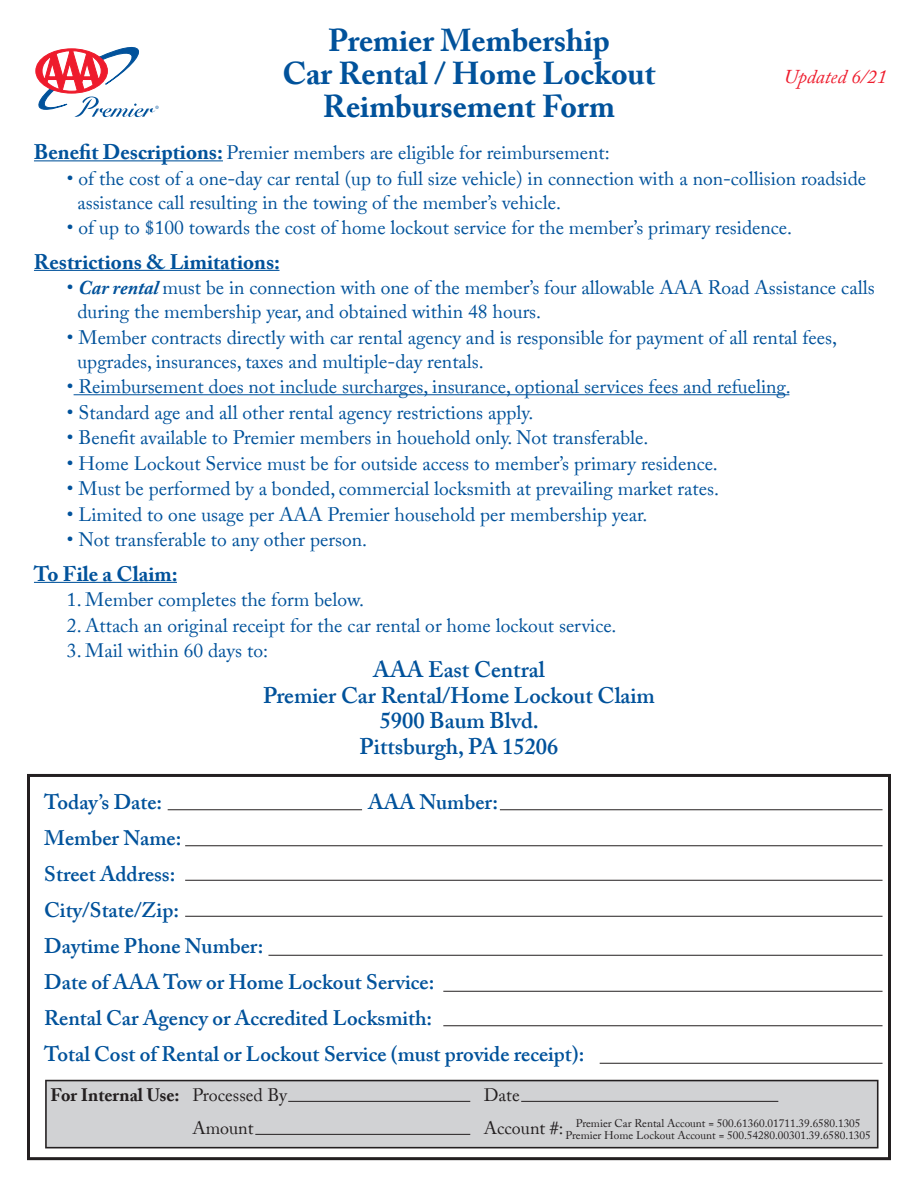
<style>
.page{position:relative;width:918px;height:1188px;background:#fff}
.page>*{position:absolute;margin:0;border:0;box-sizing:border-box;transform-origin:0 0}
.t1{font:700 31.5px/33px "Adobe Caslon Pro";color:#01529b;text-align:center}
.t2{font:600 22.5px/25.5px "Adobe Caslon Pro";color:#01529b;text-align:center}
.t3{font:600 21px/36px "Adobe Caslon Pro";color:#01529b}
.t4{font:700 21px "Adobe Caslon Pro";color:#01529b}
.t5{font:19.5px/24px "Adobe Caslon Pro";color:#01529b}
.t6{font:italic 19.5px "Adobe Caslon Pro";color:#ee1b2c}
.t7{font:18px/33px "Adobe Caslon Pro";color:#231f20}
.t8{font:11.25px/12px "Adobe Caslon Pro";color:#231f20}
.s1{font-weight:700;font-size:21px}
.s2{font-weight:700;font-style:italic}
.s3{font-weight:700}
.s4{font-size:18px}
</style>
<div class="page">
<svg style="left:35px;top:47px;width:124px;height:71px"></svg>
<hr style="left:34px;top:160px;width:189px;height:1px;background:#01529b">
<hr style="left:34px;top:270px;width:246px;height:1px;background:#01529b">
<hr style="left:74px;top:394px;width:715px;height:1px;background:#01529b">
<hr style="left:34px;top:582px;width:143px;height:1px;background:#01529b">
<svg style="left:27px;top:774px;width:864px;height:386px"></svg>
<svg style="left:45px;top:1080px;width:834px;height:68px;background:#c9cacc"></svg>
<hr style="left:288px;top:1101px;width:182px;height:1px;background:#231f20">
<hr style="left:521px;top:1101px;width:257px;height:1px;background:#231f20">
<hr style="left:255px;top:1134px;width:215px;height:1px;background:#231f20">
<hr style="left:168px;top:809px;width:194px;height:1px;background:#231f20">
<hr style="left:500px;top:809px;width:383px;height:1px;background:#231f20">
<hr style="left:185px;top:845px;width:698px;height:1px;background:#231f20">
<hr style="left:185px;top:880px;width:698px;height:1px;background:#231f20">
<hr style="left:185px;top:916px;width:698px;height:1px;background:#231f20">
<hr style="left:268px;top:955px;width:615px;height:1px;background:#231f20">
<hr style="left:443px;top:991px;width:440px;height:1px;background:#231f20">
<hr style="left:443px;top:1025px;width:440px;height:1px;background:#231f20">
<hr style="left:600px;top:1063px;width:283px;height:1px;background:#231f20">
<h1 class="t1" style="left:283px;top:24px;width:374px">Premier Membership<br>Car Rental / Home Lockout<br>Reimbursement Form</h1>
<p class="t5" style="left:34px;top:141px;width:577px"><span class="s1">Benefit Descriptions:</span> Premier members are eligible for reimbursement:</p>
<p class="t5" style="left:77px;top:166px;width:790px;text-indent:-10px">• of the cost of a one-day car rental (up to full size vehicle) in connection with a non-collision roadside assistance call resulting in the towing of the member’s vehicle.</p>
<p class="t5" style="left:67px;top:216px;width:727px">• of up to $100 towards the cost of home lockout service for the member’s primary residence.</p>
<p class="t4" style="left:34px;top:249px;width:248px">Restrictions &amp; Limitations:</p>
<p class="t5" style="left:77px;top:276px;width:799px;text-indent:-10px">• <span class="s2">Car rental</span> must be in connection with one of the member’s four allowable AAA Road Assistance calls during the membership year, and obtained within 48 hours.</p>
<p class="t5" style="left:77px;top:325px;width:761px;text-indent:-10px">• Member contracts directly with car rental agency and is responsible for payment of all rental fees, upgrades, insurances, taxes and multiple-day rentals.</p>
<p class="t5" style="left:67px;top:375px;width:725px">• Reimbursement does not include surcharges, insurance, optional services fees and refueling.</p>
<p class="t5" style="left:67px;top:400px;width:468px">• Standard age and all other rental agency restrictions apply.</p>
<p class="t5" style="left:67px;top:426px;width:583px">• Benefit available to Premier members in houehold only. Not transferable.</p>
<p class="t5" style="left:67px;top:451px;width:652px">• Home Lockout Service must be for outside access to member’s primary residence.</p>
<p class="t5" style="left:67px;top:477px;width:654px">• Must be performed by a bonded, commercial locksmith at prevailing market rates.</p>
<p class="t5" style="left:67px;top:502px;width:582px">• Limited to one usage per AAA Premier household per membership year.</p>
<p class="t5" style="left:67px;top:528px;width:302px">• Not transferable to any other person.</p>
<p class="t4" style="left:34px;top:561px;width:145px">To File a Claim:</p>
<p class="t5" style="left:67px;top:588px;width:299px">1. Member completes the form below.</p>
<p class="t5" style="left:67px;top:613px;width:551px">2. Attach an original receipt for the car rental or home lockout service.</p>
<p class="t5" style="left:67px;top:639px;width:203px">3. Mail within 60 days to:</p>
<p class="t2" style="left:263px;top:657px;width:393px">AAA East Central<br>Premier Car Rental/Home Lockout Claim<br>5900 Baum Blvd.<br>Pittsburgh, PA 15206</p>
<p class="t3" style="left:44px;top:784px;width:120px">Today’s Date:</p>
<p class="t3" style="left:368px;top:784px;width:131px">AAA Number:</p>
<p class="t3" style="left:44px;top:820px;width:542px">Member Name:<br>Street Address:<br>City/State/Zip:<br>Daytime Phone Number:<br>Date of AAA Tow or Home Lockout Service:<br>Rental Car Agency or Accredited Locksmith:<br>Total Cost of Rental or Lockout Service (must provide receipt):</p>
<p class="t7" style="left:192px;top:1079px;width:96px;text-indent:-142px"><span class="s3">For Internal Use:</span> Processed By<br>Amount</p>
<p class="t7" style="left:484px;top:1079px;width:37px">Date</p>
<p class="t6" style="left:784px;top:65px;width:105px">Updated 6/21</p>
<p class="t8" style="left:566px;top:1117px;width:307px;text-indent:-82px"><span class="s4">Account #:</span> Premier Car Rental Account = 500.61360.01711.39.6580.1305<br>Premier Home Lockout Account = 500.54280.00301.39.6580.1305</p>
</div>
